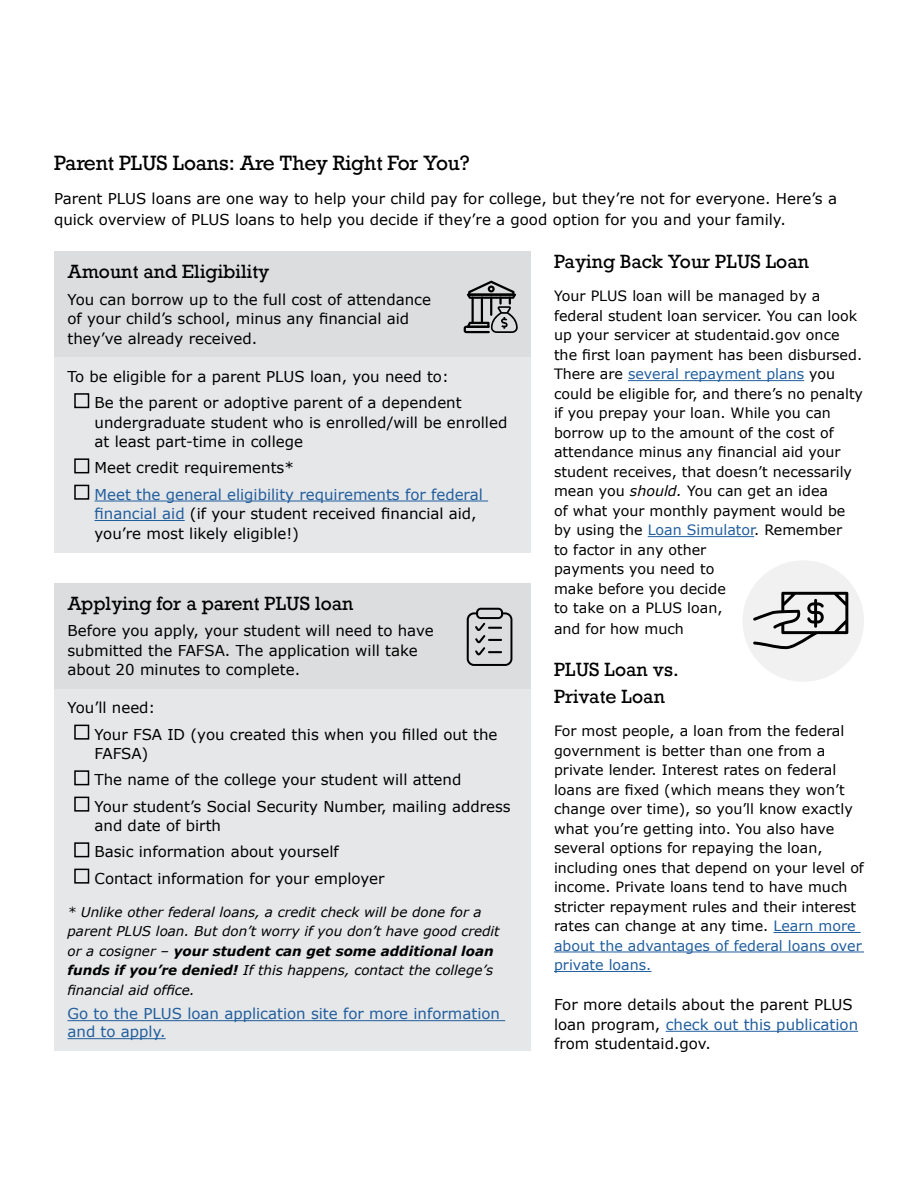
<style>
.page{position:relative;width:918px;height:1188px;background:#fff}
.page>*{position:absolute;margin:0;border:0;box-sizing:border-box;transform-origin:0 0}
.t1{font:19.5px "Rockwell";letter-spacing:-.01em;color:#000}
.t2{font:18px/27px "Rockwell";color:#000}
.t3{font:15px/19.5px "Verdana";color:#000}
.t4{font:15px/18px "Verdana";color:#215e9e}
.t5{font:14.25px/19.5px "Verdana";color:#000}
.t6{font:italic 13.5px/19.5px "Verdana";color:#000}
.s1{color:#215e9e}
.s2{font-style:italic}
.s3{font-weight:700}
</style>
<div class="page">
<div style="left:54px;top:357px;width:476px;height:195px;background:#e6e7e8"></div>
<hr style="left:95px;top:501px;width:393px;height:1px;background:#215e9e">
<hr style="left:95px;top:520px;width:90px;height:1px;background:#215e9e">
<div style="left:74px;top:393px;width:15px;height:15px;border:2px solid #000"></div>
<div style="left:74px;top:458px;width:15px;height:15px;border:2px solid #000"></div>
<div style="left:74px;top:485px;width:15px;height:15px;border:2px solid #000"></div>
<div style="left:54px;top:251px;width:476px;height:106px;background:#dcddde"></div>
<svg style="left:464px;top:281px;width:54px;height:52px"></svg>
<div style="left:54px;top:688px;width:476px;height:363px;background:#e6e7e8"></div>
<hr style="left:68px;top:1020px;width:437px;height:1px;background:#215e9e">
<hr style="left:68px;top:1038px;width:98px;height:1px;background:#215e9e">
<div style="left:74px;top:725px;width:15px;height:15px;border:2px solid #000"></div>
<div style="left:74px;top:770px;width:15px;height:15px;border:2px solid #000"></div>
<div style="left:74px;top:797px;width:15px;height:15px;border:2px solid #000"></div>
<div style="left:74px;top:842px;width:15px;height:15px;border:2px solid #000"></div>
<div style="left:74px;top:869px;width:15px;height:15px;border:2px solid #000"></div>
<div style="left:54px;top:583px;width:476px;height:106px;background:#dcddde"></div>
<svg style="left:467px;top:608px;width:45px;height:58px"></svg>
<hr style="left:628px;top:380px;width:176px;height:1px;background:#215e9e">
<hr style="left:648px;top:536px;width:106px;height:1px;background:#215e9e">
<hr style="left:774px;top:932px;width:87px;height:1px;background:#215e9e">
<hr style="left:554px;top:952px;width:310px;height:1px;background:#215e9e">
<hr style="left:554px;top:971px;width:97px;height:1px;background:#215e9e">
<hr style="left:666px;top:1031px;width:192px;height:1px;background:#215e9e">
<div style="left:742px;top:560px;width:122px;height:122px;background:#f1f1f2;border-radius:50%"></div>
<svg style="left:753px;top:592px;width:95px;height:57px"></svg>
<h1 class="t1" style="left:54px;top:151px;width:417px">Parent PLUS Loans: Are They Right For You?</h1>
<p class="t3" style="left:54px;top:189px;width:785px;line-height:21px">Parent PLUS loans are one way to help your child pay for college, but they’re not for everyone. Here’s a quick overview of PLUS loans to help you decide if they’re a good option for you and your family.</p>
<p class="t2" style="left:554px;top:249px;width:257px">Paying Back Your PLUS Loan</p>
<p class="t5" style="left:554px;top:287px;width:311px">Your PLUS loan will be managed by a federal student loan servicer. You can look up your servicer at studentaid.gov once the first loan payment has been disbursed.<br>There are <span class="s1">several repayment plans</span> you could be eligible for, and there’s no penalty if you prepay your loan. While you can borrow up to the amount of the cost of attendance minus any financial aid your student receives, that doesn’t necessarily mean you <span class="s2">should.</span> You can get an idea<br>of what your monthly payment would be by using the <span class="s1">Loan Simulator</span>. Remember<br>to factor in any other<br>payments you need to<br>make before you decide<br>to take on a PLUS loan,</p>
<p class="t5" style="left:554px;top:620px;width:131px">and for how much</p>
<p class="t2" style="left:554px;top:657px;width:126px">PLUS Loan vs.<br>Private Loan</p>
<p class="t5" style="left:554px;top:722px;width:311px">For most people, a loan from the federal government is better than one from a private lender. Interest rates on federal loans are fixed (which means they won’t change over time), so you’ll know exactly what you’re getting into. You also have several options for repaying the loan, including ones that depend on your level of income. Private loans tend to have much stricter repayment rules and their interest rates can change at any time. <span class="s1">Learn more about the advantages of federal loans over private loans.</span></p>
<p class="t3" style="left:554px;top:995px;width:306px">For more details about the parent PLUS loan program, <span class="s1">check out this publication </span>from studentaid.gov.</p>
<p class="t2" style="left:68px;top:259px;width:203px">Amount and Eligibility</p>
<p class="t3" style="left:68px;top:290px;width:365px">You can borrow up to the full cost of attendance of your child’s school, minus any financial aid they’ve already received.</p>
<p class="t3" style="left:95px;top:364px;width:369px;line-height:26.2px;text-indent:-27px">To be eligible for a parent PLUS loan, you need to:<br>Be the parent or adoptive parent of a dependent</p>
<p class="t3" style="left:95px;top:413px;width:414px">undergraduate student who is enrolled/will be enrolled at least part-time in college</p>
<p class="t3" style="left:95px;top:458px;width:201px">Meet credit requirements*</p>
<p class="t3" style="left:95px;top:485px;width:390px"><span class="s1">Meet the general eligibility requirements for federal financial aid</span> (if your student received financial aid, you’re most likely eligible!)</p>
<p class="t2" style="left:68px;top:590px;width:288px">Applying for a parent PLUS loan</p>
<p class="t3" style="left:68px;top:621px;width:368px">Before you apply, your student will need to have submitted the FAFSA. The application will take about 20 minutes to complete.</p>
<p class="t3" style="left:95px;top:695px;width:404px;line-height:26.2px;text-indent:-27px">You’ll need:<br>Your FSA ID (you created this when you filled out the</p>
<p class="t3" style="left:95px;top:741px;width:418px;line-height:26.2px">FAFSA)<br>The name of the college your student will attend<br>Your student’s Social Security Number, mailing address</p>
<p class="t3" style="left:95px;top:813px;width:292px;line-height:26.2px">and date of birth<br>Basic information about yourself<br>Contact information for your employer</p>
<p class="t6" style="left:68px;top:902px;width:434px">* Unlike other federal loans, a credit check will be done for a parent PLUS loan. But don’t worry if you don’t have good credit or a cosigner – <span class="s3">your student can get some additional loan funds if you’re denied!</span> If this happens, contact the college’s financial aid office.</p>
<p class="t4" style="left:68px;top:1005px;width:434px">Go to the PLUS loan application site for more information and to apply.</p>
</div>
